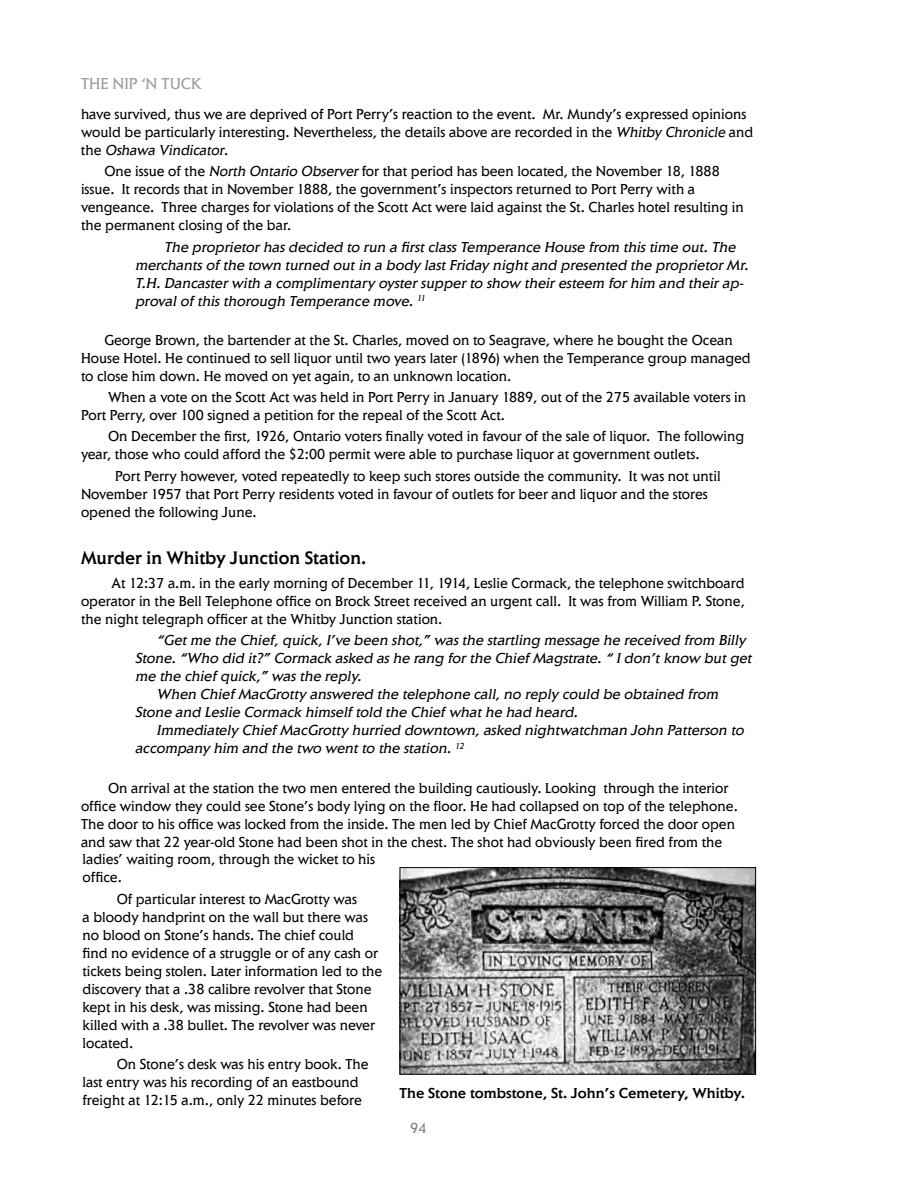
<style>
.page{position:relative;width:918px;height:1188px;background:#fff}
.page>*{position:absolute;margin:0;border:0;box-sizing:border-box;transform-origin:0 0}
.t1{font:500 18.75px "Elan";color:#000;scale:.96 1}
.t2{font:16.5px "Elan";color:#9d9fa2}
.t3{font:15px/18px "Elan";color:#000;scale:.96 1}
.t4{font:italic 15px/18px "Elan";color:#000}
.t5{font:500 15px "Elan";color:#000}
.t6{font:15px "Elan";color:#808285}
.s1{font-style:italic}
</style>
<div class="page">
<img style="left:402px;top:869px;width:352px;height:204px">
<div style="left:400px;top:867px;width:356px;height:208px;border:1px solid #000"></div>
<p class="t2" style="left:81px;top:74px;width:122px">THE NIP ‘N TUCK</p>
<p class="t3" style="left:81px;top:105px;width:702px">have survived, thus we are deprived of Port Perry’s reaction to the event. Mr. Mundy’s expressed opinions would be particularly interesting. Nevertheless, the details above are recorded in the <span class="s1">Whitby Chronicle</span> and t h e <span class="s1">Oshawa Vindicator</span>.</p>
<p class="t3" style="left:81px;top:162px;width:692px;text-indent:23px">One issue of the <span class="s1">North Ontario Observer</span>for that period has been located, the November 18, 1888 issue. It records that in November 1888, the government’s inspectors returned to Port Perry with a vengeance. Three charges for violations of the Scott Act were laid against the St. Charles hotel resulting in the permanent closing of the bar.</p>
<p class="t4" style="left:135px;top:238px;width:618px;text-indent:29px">The proprietorhasdecided to run a firstclassTemperance House from thistime out.The merchantsofthe town turned outin a body lastFriday nightand presented the proprietorMr.<br>T.H.Dancasterwith a complimentary oystersupperto show theiresteem forhim and theirap&shy;provalofthisthorough Temperance move. <sup>11</sup></p>
<p class="t3" style="left:81px;top:331px;width:699px;text-indent:23px">George Brown, the bartender at the St. Charles, moved on to Seagrave, where he bought the Ocean<br>House Hotel. He continued to sell liquor until two years later (1896) when the Temperance group managed to close him down. He moved on yet again, to an unknown location.</p>
<p class="t3" style="left:81px;top:388px;width:694px;text-indent:27px">When a vote on the Scott Act was held in Port Perry in January 1889, out of the 275 available voters in<br>Port Perry, over 100 signed a petition for the repeal of the Scott Act.</p>
<p class="t3" style="left:81px;top:427px;width:692px;text-indent:27px">On December the first, 1926, Ontario voters finally voted in favour of the sale of liquor. The following year, those who could afford the $2:00 permit were able to purchase liquor at government outlets.</p>
<p class="t3" style="left:81px;top:467px;width:668px;text-indent:34px">Port Perry however, voted repeatedly to keep such stores outside the community. It was not until<br>November 1957 that Port Perry residents voted in favour of outlets for beer and liquor and the stores opened the following June.</p>
<p class="t1" style="left:81px;top:546px;width:299px">Murder in Whitby Junction Station.</p>
<p class="t3" style="left:81px;top:574px;width:693px;text-align:justify;text-indent:31px">At 12:37 a.m. in the early morning of December 11, 1914, Leslie Cormack, the telephone switchboard operator in the Bell Telephone office on Brock Street received an urgent call. It was from William P. Stone, the night telegraph officer at the Whitby Junction station.</p>
<p class="t4" style="left:157px;top:631px;width:591px">“Getme the Chief,quick,I’ve been shot,” wasthe startling message he received from Billy</p>
<p class="t4" style="left:135px;top:649px;width:621px">Stone.“Who did it?” Cormack asked ashe rang forthe ChiefMagstrate.“ Idon’tknow butget</p>
<p class="t4" style="left:135px;top:667px;width:231px">me the chiefquick,” wasthe reply.</p>
<p class="t4" style="left:157px;top:685px;width:566px">When ChiefMacGrotty answered the telephone call,no reply could be obtained from</p>
<p class="t4" style="left:135px;top:703px;width:448px">Stone and Leslie Cormack himselftold the Chiefwhathe had heard.</p>
<p class="t4" style="left:157px;top:721px;width:592px">Immediately ChiefMacGrotty hurried downtown,asked nightwatchman John Patterson to</p>
<p class="t4" style="left:135px;top:739px;width:332px">accompany him and the two wentto the station. <sup>12</sup></p>
<p class="t3" style="left:81px;top:779px;width:686px;text-indent:27px">On arrival at the station the two men entered the building cautiously. Looking through the interior office window they could see Stone’s body lying on the floor. He had collapsed on top of the telephone.<br>The door to his office was locked from the inside. The men led by Chief MacGrotty forced the door open and saw that 22 year-old Stone had been shot in the chest. The shot had obviously been fired from the ladies’ waiting room, through the wicket to his<br>office.</p>
<p class="t3" style="left:82px;top:890px;width:314px;text-indent:34px">Of particular interest to MacGrotty was<br>a bloody handprint on the wall but there was no blood on Stone’s hands. The chief could find no evidence of a struggle or of any cash or tickets being stolen. Later information led to the discovery that a .38 calibre revolver that Stone kept in his desk, was missing. Stone had been killed with a .38 bullet. The revolver was never located.</p>
<p class="t3" style="left:82px;top:1055px;width:300px;text-indent:34px">On Stone’s desk was his entry book. The last entry was his recording of an eastbound freight at 12:15 a.m., only 22 minutes before</p>
<p class="t5" style="left:400px;top:1084px;width:347px">The Stone tombstone, St. John’s Cemetery, Whitby.</p>
<p class="t6" style="left:410px;top:1119px;width:18px">94</p>
</div>
